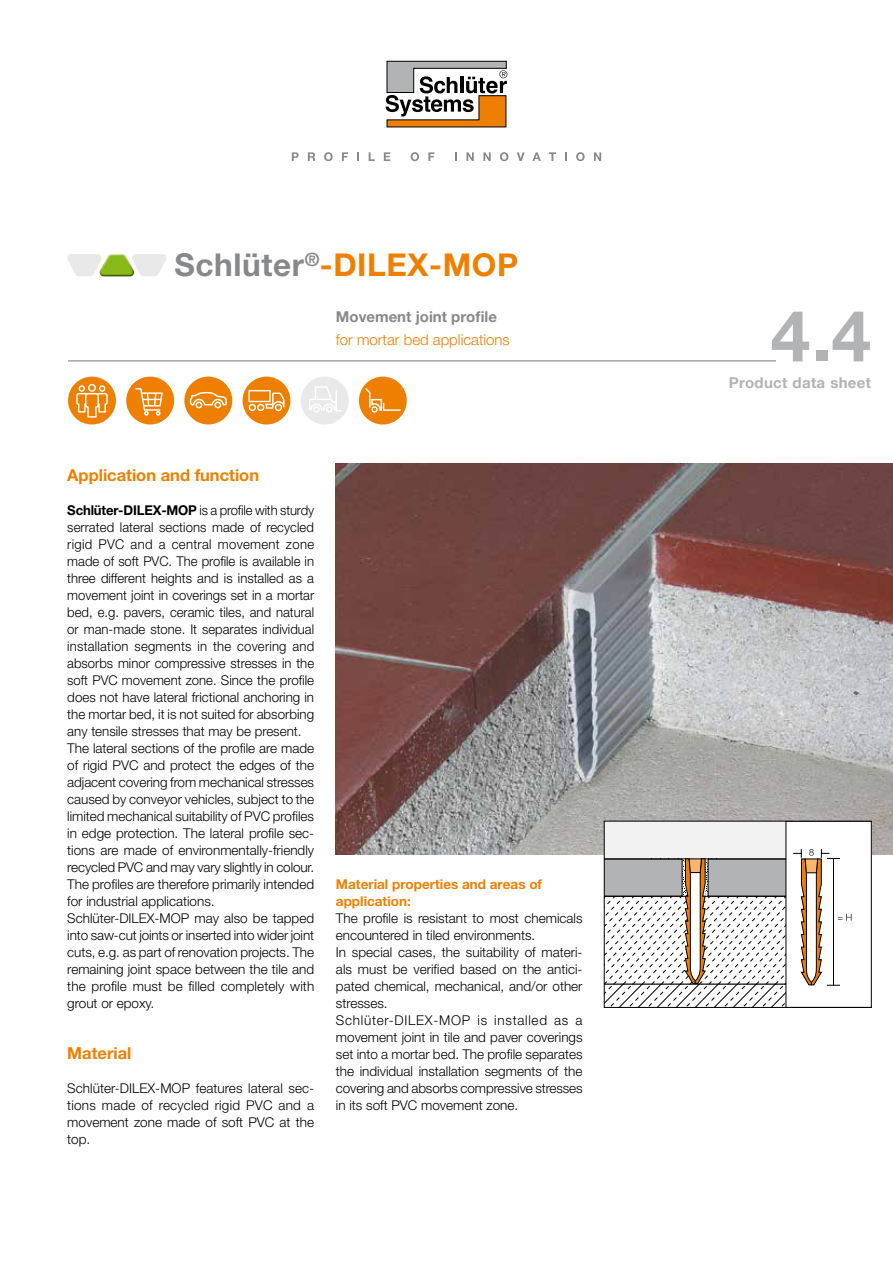
<style>
.page{position:relative;width:893px;height:1263px;background:#fff}
.page>*{position:absolute;margin:0;border:0;box-sizing:border-box;transform-origin:0 0}
.Datenblatt_Nr{font:700 71.25px "Helvetica Neue LT Pro";color:#b1b3b4}
.Titel{font:700 31.5px "Helvetica Neue LT Pro";letter-spacing:.02em;color:#ee7f00}
.Überschrift{font:700 16.5px "Helvetica Neue LT Pro";color:#ee7f00}
.Untertitel_2{font:300 15px "Helvetica Neue LT Pro";color:#ee7f00}
.Untertitel_1{font:700 15px "Helvetica Neue LT Pro";color:#87888a}
.Datenblatt_Sprachen{font:700 15px "Helvetica Neue LT Pro";letter-spacing:.02em;color:#b1b3b4}
.Fließtext{font:300 13.5px/17px "Helvetica Neue LT Pro";color:#000;text-align:justify}
.Unter-Überschrift{font:700 13.5px/17px "Helvetica Neue LT Pro";color:#ee7f00}
.s1{color:#87888a}
.s2{font-weight:700}
</style>
<div class="page">
<img style="left:336px;top:463px;width:557px;height:392px">
<svg style="left:606px;top:823px;width:264px;height:183px"></svg>
<div style="left:604px;top:821px;width:268px;height:187px;border:1px solid #000"></div>
<svg style="left:386px;top:61px;width:121px;height:67px"></svg>
<svg style="left:292px;top:152px;width:7px;height:9px"></svg>
<svg style="left:308px;top:152px;width:7px;height:9px"></svg>
<svg style="left:324px;top:152px;width:9px;height:9px"></svg>
<svg style="left:342px;top:152px;width:6px;height:9px"></svg>
<svg style="left:357px;top:152px;width:2px;height:9px"></svg>
<svg style="left:369px;top:152px;width:6px;height:9px"></svg>
<svg style="left:384px;top:152px;width:6px;height:9px"></svg>
<svg style="left:411px;top:152px;width:8px;height:9px"></svg>
<svg style="left:428px;top:152px;width:6px;height:9px"></svg>
<svg style="left:455px;top:152px;width:2px;height:9px"></svg>
<svg style="left:466px;top:152px;width:8px;height:9px"></svg>
<svg style="left:483px;top:152px;width:8px;height:9px"></svg>
<svg style="left:500px;top:152px;width:8px;height:9px"></svg>
<svg style="left:517px;top:152px;width:8px;height:9px"></svg>
<svg style="left:532px;top:152px;width:9px;height:9px"></svg>
<svg style="left:549px;top:152px;width:7px;height:9px"></svg>
<svg style="left:565px;top:152px;width:2px;height:9px"></svg>
<svg style="left:576px;top:152px;width:9px;height:9px"></svg>
<svg style="left:594px;top:152px;width:7px;height:9px"></svg>
<hr style="left:68px;top:360px;width:708px;height:1px;background:#87888a">
<svg style="left:67px;top:254px;width:99px;height:22px"></svg>
<div style="left:68px;top:377px;width:48px;height:47px;background:#ee7f00;border-radius:50%"></div>
<div style="left:88px;top:384px;width:8px;height:8px;border:1px solid #fff;border-radius:50%"></div>
<svg style="left:75px;top:385px;width:33px;height:33px"></svg>
<div style="left:126px;top:377px;width:48px;height:47px;background:#ee7f00;border-radius:50%"></div>
<svg style="left:135px;top:388px;width:28px;height:36px"></svg>
<div style="left:184px;top:377px;width:48px;height:47px;background:#ee7f00;border-radius:50%"></div>
<svg style="left:189px;top:391px;width:39px;height:33px"></svg>
<div style="left:243px;top:377px;width:47px;height:47px;background:#ee7f00;border-radius:50%"></div>
<svg style="left:248px;top:390px;width:37px;height:21px"></svg>
<div style="left:301px;top:377px;width:48px;height:47px;background:#e9e9ea;border-radius:50%"></div>
<svg style="left:309px;top:386px;width:33px;height:27px"></svg>
<div style="left:359px;top:377px;width:48px;height:47px;background:#ee7f00;border-radius:50%"></div>
<svg style="left:365px;top:388px;width:36px;height:25px"></svg>
<p class="Titel" style="left:174px;top:246px;width:345px"><span class="s1">Schlüter</span><sup>®</sup>-DILEX-MOP</p>
<p class="Untertitel_1" style="left:336px;top:307px;width:163px">Movement joint profile</p>
<p class="Untertitel_2" style="left:336px;top:330px;width:175px">for mortar bed applications</p>
<p class="Überschrift" style="left:67px;top:464px;width:193px">Application and function</p>
<p class="Fließtext" style="left:67px;top:501px;width:248px"><span class="s2">Schlüter-DILEX-MOP</span> is a profile with sturdy serrated lateral sections made of recycled rigid PVC and a central movement zone made of soft PVC. The profile is available in three different heights and is installed as a movement joint in coverings set in a mortar bed, e.g. pavers, ceramic tiles, and natural or man-made stone. It separates individual installation segments in the covering and absorbs minor compressive stresses in the soft PVC movement zone. Since the profile does not have lateral frictional anchoring in the mortar bed, it is not suited for absorbing any tensile stresses that may be present.</p>
<p class="Fließtext" style="left:67px;top:739px;width:248px">The lateral sections of the profile are made of rigid PVC and protect the edges of the adjacent covering from mechanical stresses caused by conveyor vehicles, subject to the limited mechanical suitability of PVC profiles in edge protection. The lateral profile sec&shy;tions are made of environmentally-friendly recycled PVC and may vary slightly in colour.<br>The profiles are therefore primarily intended for industrial applications.</p>
<p class="Fließtext" style="left:67px;top:909px;width:248px">Schlüter-DILEX-MOP may also be tapped into saw-cut joints or inserted into wider joint cuts, e.g. as part of renovation projects. The remaining joint space between the tile and the profile must be filled completely with grout or epoxy.</p>
<p class="Überschrift" style="left:67px;top:1043px;width:66px">Material</p>
<p class="Fließtext" style="left:67px;top:1079px;width:248px">Schlüter-DILEX-MOP features lateral sec&shy;tions made of recycled rigid PVC and a movement zone made of soft PVC at the top.</p>
<p class="Unter-Überschrift" style="left:336px;top:875px;width:208px">Material properties and areas of application:</p>
<p class="Fließtext" style="left:336px;top:909px;width:248px">The profile is resistant to most chemicals encountered in tiled environments.</p>
<p class="Fließtext" style="left:336px;top:943px;width:248px">In special cases, the suitability of materi&shy;als must be verified based on the antici&shy;pated chemical, mechanical, and/or other stresses.</p>
<p class="Fließtext" style="left:336px;top:1011px;width:248px">Schlüter-DILEX-MOP is installed as a movement joint in tile and paver coverings set into a mortar bed. The profile separates the individual installation segments of the covering and absorbs compressive stresses in its soft PVC movement zone.</p>
<p class="Datenblatt_Nr" style="left:771px;top:292px;width:102px">4.4</p>
<p class="Datenblatt_Sprachen" style="left:729px;top:373px;width:144px">Product data sheet</p>
</div>
